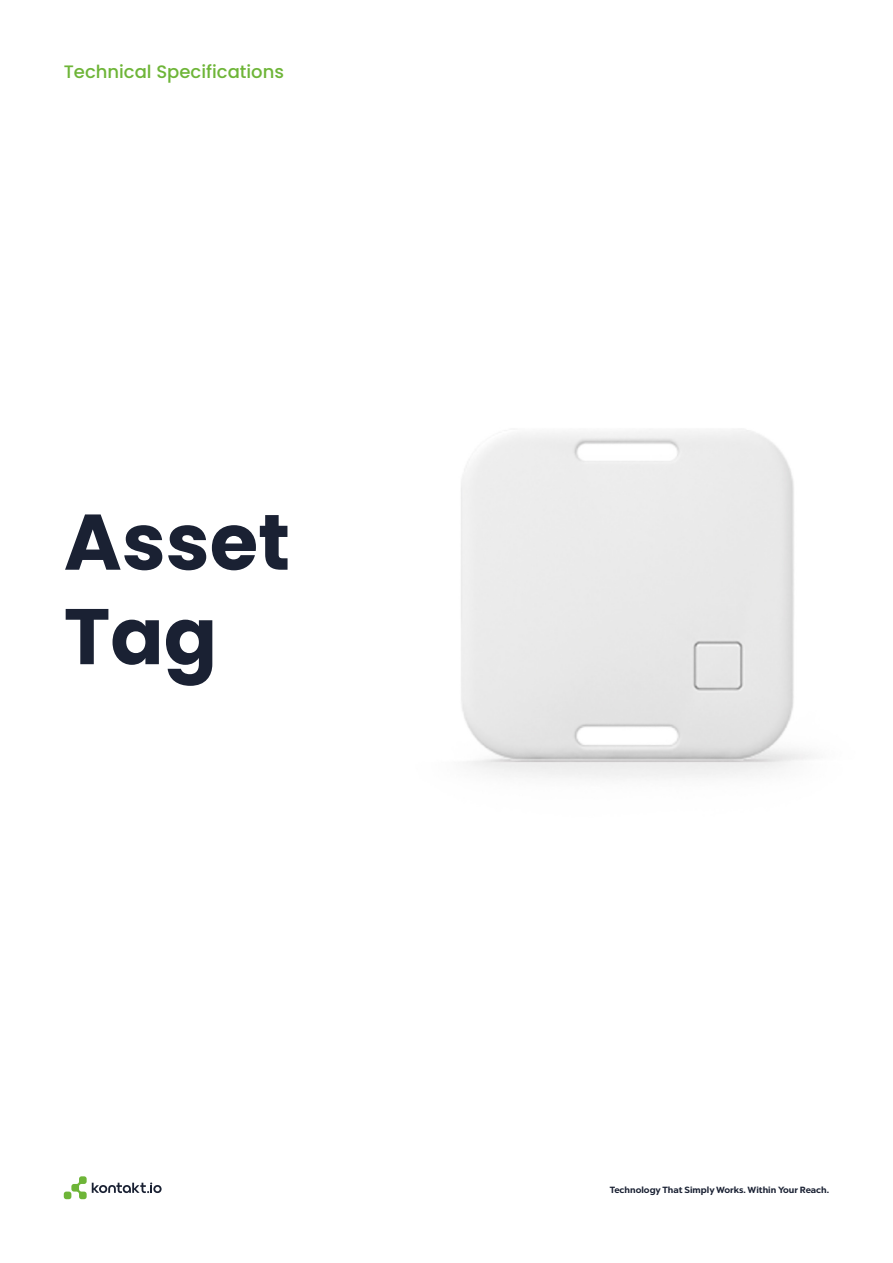
<style>
.page{position:relative;width:893px;height:1263px;background:#fff}
.page>*{position:absolute;margin:0;border:0;box-sizing:border-box;transform-origin:0 0}
.t1{font:700 78.75px/94.5px "Poppins";color:#1a2133}
.t2{font:500 18px "Poppins";color:#6eb538}
.t3{font:700 9px "Chronica Pro";color:#1a2133}
</style>
<div class="page">
<img style="left:461px;top:429px;width:350px;height:349px">
<svg style="left:71px;top:1176px;width:91px;height:23px"></svg>
<div style="left:64px;top:1191px;width:7px;height:8px;background:#6eb538;border-radius:3px"></div>
<h2 class="t2" style="left:64px;top:61px;width:222px">Technical Specifications</h2>
<h1 class="t1" style="left:64px;top:495px;width:228px">Asset<br>Tag</h1>
<p class="t3" style="left:610px;top:1184px;width:221px">Technology That Simply Works. Within Your Reach.</p>
</div>
